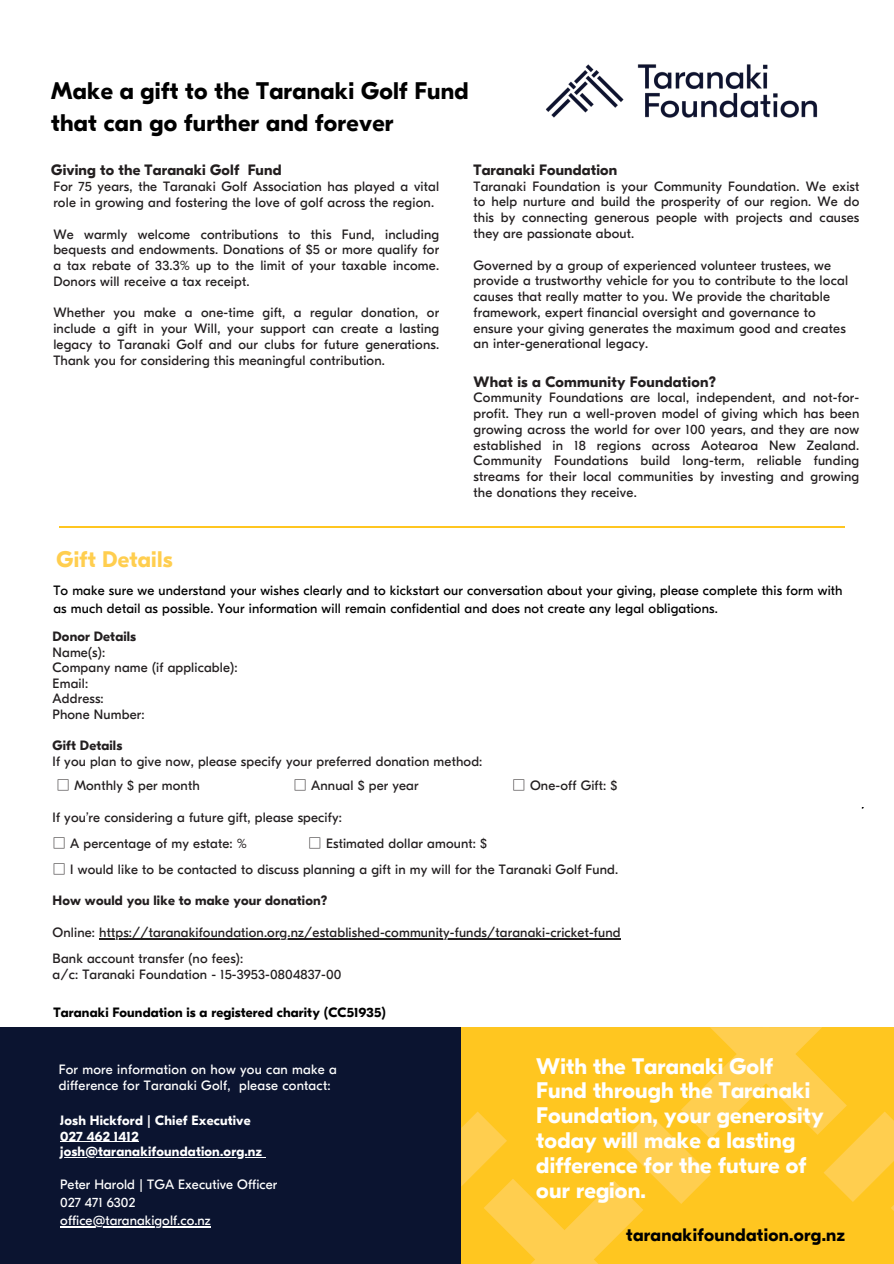
<style>
.page{position:relative;width:894px;height:1264px;background:#fff}
.page>*{position:absolute;margin:0;border:0;box-sizing:border-box;transform-origin:0 0}
.t1{font:700 24px/32.7px "GT Eesti Display";letter-spacing:.01em;color:#000}
.t2{font:700 22.5px/24.8px "GT Eesti Display";letter-spacing:.005em;color:#fff}
.t3{font:700 22.5px "GT Eesti Display";letter-spacing:.01em;color:#ffce4f}
.t4{font:700 18px "GT Eesti Display";letter-spacing:.015em;color:#000}
.t5{font:700 15px "GT Eesti Display";letter-spacing:.01em;color:#231f20}
.t6{font:13.5px/15.8px "GT Eesti Display";letter-spacing:.015em;color:#231f20;text-align:justify}
.t7{font:13.5px/18px "GT Eesti Display";letter-spacing:.01em;color:#000}
.t8{font:13.5px/15.8px "GT Eesti Display";letter-spacing:.015em;color:#fff}
.t9{font:700 13.5px/15.8px "GT Eesti Display";letter-spacing:.015em;color:#fff}
.t10{font:700 13.5px "GT Eesti Display";letter-spacing:.01em;color:#231f20}
.t11{font:700 13.5px "GT Eesti Display";letter-spacing:.01em;color:#000}
.s1{font-family:"Noto Sans CJ Ksc"}
</style>
<div class="page">
<hr style="left:59px;top:526px;width:785px;height:1px;background:#ffc620">
<img style="left:545px;top:64px;width:273px;height:54px">
<div style="left:0;top:1027px;width:461px;height:236px;background:#0b1430"></div>
<svg style="left:461px;top:1027px;width:432px;height:236px;background:#ffc72b"></svg>
<hr style="left:99px;top:938px;width:521px;height:1px;background:#231f20">
<hr style="left:60px;top:1225px;width:151px;height:1px;background:#fff">
<hr style="left:60px;top:1141px;width:79px;height:1px;background:#fff">
<hr style="left:60px;top:1157px;width:202px;height:1px;background:#fff">
<p class="t1" style="left:51px;top:75px;width:419px">Make a gift to the Taranaki Golf Fund that can go further and forever</p>
<p class="t5" style="left:51px;top:162px;width:232px">Giving to the Taranaki Golf Fund</p>
<p class="t6" style="left:53px;top:179px;width:387px">For 75 years, the Taranaki Golf Association has played a vital role in growing and fostering the love of golf across the region.</p>
<p class="t6" style="left:53px;top:226px;width:387px">We warmly welcome contributions to this Fund, including bequests and endowments. Donations of $5 or more qualify for a tax rebate of 33.3% up to the limit of your taxable income.<br>Donors will receive a tax receipt.</p>
<p class="t6" style="left:53px;top:305px;width:387px">Whether you make a one-time gift, a regular donation, or include a gift in your Will, your support can create a lasting legacy to Taranaki Golf and our clubs for future generations.<br>Thank you for considering this meaningful contribution.</p>
<p class="t5" style="left:473px;top:161px;width:145px">Taranaki Foundation</p>
<p class="t6" style="left:473px;top:178px;width:387px">Taranaki Foundation is your Community Foundation. We exist to help nurture and build the prosperity of our region. We do this by connecting generous people with projects and causes they are passionate about.</p>
<p class="t6" style="left:473px;top:257px;width:359px">Governed by a group of experienced volunteer trustees, we</p>
<p class="t6" style="left:473px;top:273px;width:376px">provide a trustworthy vehicle for you to contribute to the local</p>
<p class="t6" style="left:473px;top:289px;width:358px">causes that really matter to you. We provide the charitable</p>
<p class="t6" style="left:473px;top:304px;width:344px">framework, expert financial oversight and governance to</p>
<p class="t6" style="left:473px;top:320px;width:374px">ensure your giving generates the maximum good and creates</p>
<p class="t6" style="left:473px;top:336px;width:176px">an inter-generational legacy.</p>
<p class="t5" style="left:473px;top:373px;width:244px">What is a Community Foundation?</p>
<p class="t6" style="left:473px;top:390px;width:387px">Community Foundations are local, independent, and not-for&shy;profit. They run a well-proven model of giving which has been growing across the world for over 100 years, and they are now established in 18 regions across Aotearoa New Zealand.<br>Community Foundations build long-term, reliable funding streams for their local communities by investing and growing the donations they receive.</p>
<p class="t3" style="left:57px;top:546px;width:117px">Gift Details</p>
<h1 class="t7" style="left:53px;top:581px;width:790px">To make sure we understand your wishes clearly and to kickstart our conversation about your giving, please complete this form with as much detail as possible. Your information will remain confidential and does not create any legal obligations.</h1>
<h3 class="t10" style="left:53px;top:628px;width:85px">Donor Details</h3>
<p class="t6" style="left:53px;top:644px;width:54px">Name(s):</p>
<p class="t6" style="left:53px;top:660px;width:186px">Company name (if applicable):</p>
<p class="t6" style="left:53px;top:675px;width:37px">Email:</p>
<p class="t6" style="left:53px;top:691px;width:53px">Address:</p>
<p class="t6" style="left:53px;top:707px;width:93px">Phone Number:</p>
<p class="t10" style="left:53px;top:738px;width:71px">Gift Details</p>
<p class="t6" style="left:53px;top:753px;width:431px">If you plan to give now, please specify your preferred donation method:</p>
<p class="t6" style="left:57px;top:778px;width:145px"><span class="s1">□</span> Monthly $ per month</p>
<p class="t6" style="left:293px;top:778px;width:127px"><span class="s1">□</span> Annual $ per year</p>
<p class="t6" style="left:512px;top:778px;width:106px"><span class="s1">□</span> One-off Gift: $</p>
<p class="t6" style="left:53px;top:809px;width:291px">If you’re considering a future gift, please specify:</p>
<p class="t6" style="left:53px;top:835px;width:196px"><span class="s1">□</span> A percentage of my estate: %</p>
<p class="t6" style="left:308px;top:835px;width:180px"><span class="s1">□</span> Estimated dollar amount: $</p>
<p class="t6" style="left:53px;top:862px;width:567px"><span class="s1">□</span> I would like to be contacted to discuss planning a gift in my will for the Taranaki Golf Fund.</p>
<p class="t10" style="left:53px;top:893px;width:276px">How would you like to make your donation?</p>
<p class="t6" style="left:53px;top:924px;width:569px">Online: https://taranakifoundation.org.nz/established-community-funds/taranaki-cricket-fund</p>
<p class="t6" style="left:53px;top:950px;width:192px">Bank account transfer (no fees):</p>
<h1 class="t6" style="left:53px;top:966px;width:290px">a/c: Taranaki Foundation - 15-3953-0804837-00</h1>
<p class="t11" style="left:53px;top:1004px;width:334px">Taranaki Foundation is a registered charity (CC51935)</p>
<p class="t8" style="left:59px;top:1061px;width:280px">For more information on how you can make a difference for Taranaki Golf, please contact:</p>
<h3 class="t2" style="left:536px;top:1054px;width:289px">With the Taranaki Golf<br>Fund through the Taranaki<br>Foundation, your generosity today will make a lasting difference for the future of our region.</h3>
<p class="t9" style="left:60px;top:1112px;width:192px">Josh Hickford | Chief Executive<br>027 462 1412</p>
<h3 class="t9" style="left:60px;top:1144px;width:203px">josh@taranakifoundation.org.nz</h3>
<p class="t8" style="left:60px;top:1176px;width:218px">Peter Harold | TGA Executive Officer</p>
<p class="t8" style="left:60px;top:1194px;width:77px">027 471 6302</p>
<p class="t8" style="left:60px;top:1212px;width:152px">office@taranakigolf.co.nz</p>
<p class="t4" style="left:626px;top:1224px;width:220px">taranakifoundation.org.nz</p>
</div>
